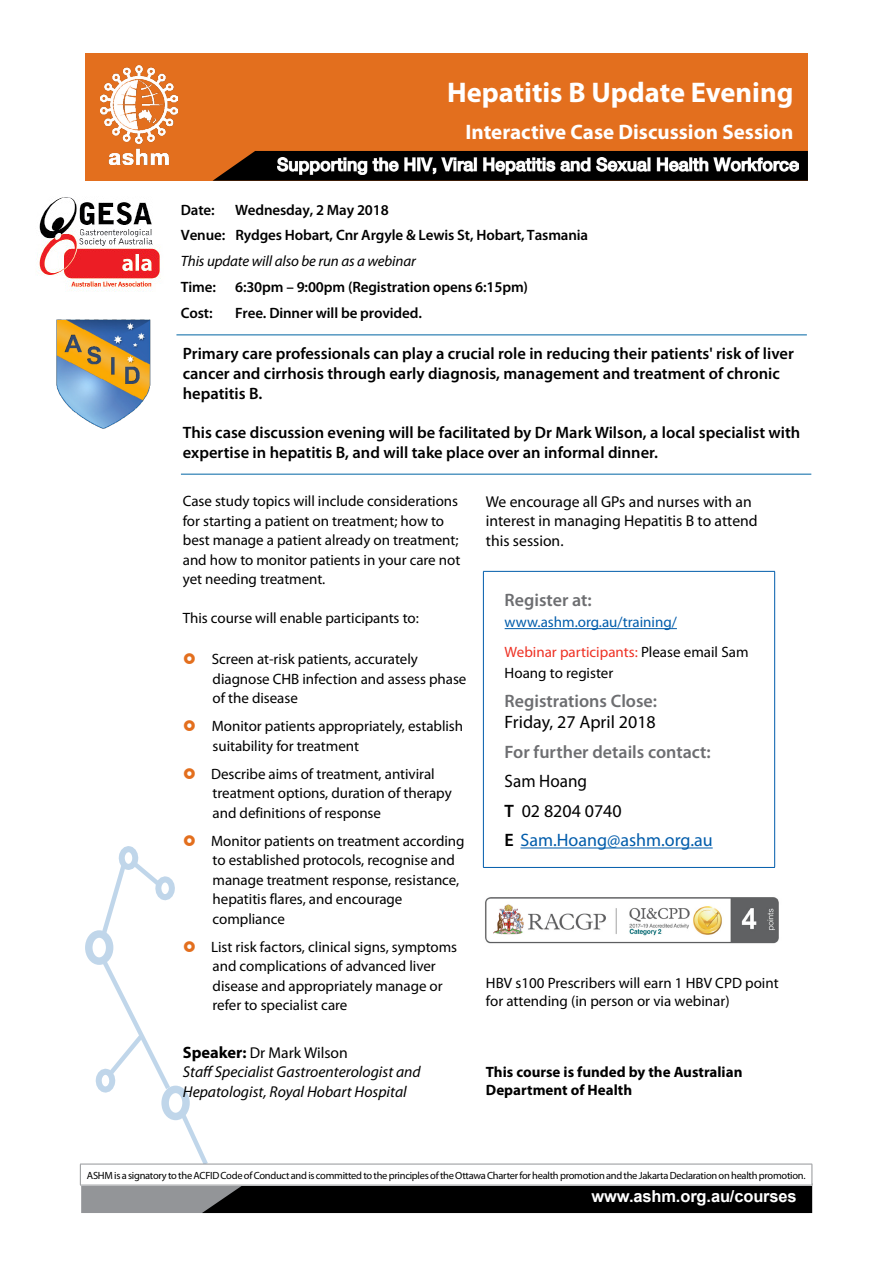
<style>
.page{position:relative;width:893px;height:1263px;background:#fff}
.page>*{position:absolute;margin:0;border:0;box-sizing:border-box;transform-origin:0 0}
.t1{font:700 28.5px "Myriad Pro";color:#fff}
.t2{font:700 21px "Myriad Pro";color:#fff}
.t3{font:600 18px "Myriad Pro";color:#6d6e71}
.t4{font:18px/29.5px "Myriad Pro";color:#005cab}
.t5{font:18px "Myriad Pro";color:#000}
.t6{font:600 16.5px/19.8px "Myriad Pro";color:#000}
.t7{font:700 16.5px "Arial";letter-spacing:-.01em;color:#fff}
.t8{font:italic 15.75px/19.5px "Myriad Pro";color:#000}
.t9{font:15.75px/19.5px "Myriad Pro";color:#000}
.t10{font:15px/19.5px "Myriad Pro";letter-spacing:-.005em;color:#000}
.t11{font:600 15px/25.2px "Myriad Pro";letter-spacing:-.01em;color:#000}
.t12{font:15px/29.5px "Myriad Pro";color:#005cab}
.t13{font:700 15px/18px "Myriad Pro";color:#000}
.t14{font:italic 15px "Myriad Pro";letter-spacing:-.01em;color:#000}
.t15{font:10.5px "Myriad Pro";letter-spacing:-.025em;color:#000}
.s1{font-weight:700;font-style:normal;font-size:16.5px}
.s2{font-weight:700;font-style:normal}
.s3{font-style:normal}
.s4{color:#ee3124}
.s5{color:#000}
.s6{font-weight:600;color:#000}
</style>
<div class="page">
<div style="left:85px;top:930px;width:28px;height:35px;border:8px solid #005cab;border-radius:50%"></div>
<div style="left:161px;top:1085px;width:29px;height:35px;border:8px solid #005cab;border-radius:50%"></div>
<div style="left:85px;top:53px;width:723px;height:128px;background:#e36f1e"></div>
<svg style="left:213px;top:151px;width:595px;height:30px;background:#150a03"></svg>
<hr style="left:483px;top:572px;width:1px;height:295px;background:#005cab">
<hr style="left:774px;top:572px;width:1px;height:295px;background:#005cab">
<hr style="left:483px;top:571px;width:292px;height:1px;background:#005cab">
<hr style="left:483px;top:867px;width:292px;height:1px;background:#005cab">
<hr style="left:505px;top:628px;width:172px;height:1px;background:#005cab">
<hr style="left:520px;top:847px;width:193px;height:1px;background:#005cab">
<div style="left:81px;top:1183px;width:728px;height:30px;background:#939598"></div>
<img style="left:101px;top:66px;width:77px;height:99px">
<img style="left:277px;top:157px;width:521px;height:18px">
<div style="left:80px;top:1164px;width:732px;height:21px;background:#fff"></div>
<svg style="left:80px;top:1165px;width:1px;height:20px"></svg>
<svg style="left:177px;top:1109px;width:636px;height:104px"></svg>
<hr style="left:80px;top:1164px;width:732px;height:1px;background:#939598">
<hr style="left:80px;top:1185px;width:732px;height:1px;background:#939598">
<img style="left:485px;top:897px;width:294px;height:47px">
<img style="left:38px;top:197px;width:123px;height:95px">
<img style="left:56px;top:319px;width:95px;height:109px">
<hr style="left:176px;top:335px;width:631px;height:1px;background:#0065a4">
<hr style="left:181px;top:474px;width:630px;height:1px;background:#0065a4">
<svg style="left:91px;top:846px;width:98px;height:250px"></svg>
<h1 class="t1" style="left:447px;top:74px;width:348px">Hepatitis B Update Evening</h1>
<h2 class="t2" style="left:465px;top:119px;width:329px">Interactive Case Discussion Session</h2>
<p class="t11" style="left:181px;top:197px;width:409px;text-indent:54px">Wednesday, 2 May 2018<br>Venue: Rydges Hobart, Cnr Argyle &amp; Lewis St, Hobart, Tasmania</p>
<p class="t14" style="left:181px;top:252px;width:237px">This update will also be run as a webinar</p>
<p class="t11" style="left:181px;top:274px;width:37px">Time:</p>
<p class="t11" style="left:235px;top:274px;width:294px">6:30pm – 9:00pm (Registration opens 6:15pm)</p>
<p class="t11" style="left:181px;top:300px;width:33px">Cost:</p>
<p class="t11" style="left:235px;top:300px;width:188px">Free. Dinner will be provided.</p>
<p class="t6" style="left:183px;top:343px;width:612px">Primary care professionals can play a crucial role in reducing their patients' risk of liver cancer and cirrhosis through early diagnosis, management and treatment of chronic hepatitis B.</p>
<p class="t6" style="left:183px;top:422px;width:619px">This case discussion evening will be facilitated by Dr Mark Wilson, a local specialist with expertise in hepatitis B, and will take place over an informal dinner.</p>
<p class="t11" style="left:181px;top:197px;width:35px">Date:</p>
<p class="t10" style="left:183px;top:491px;width:279px">Case study topics will include considerations for starting a patient on treatment; how to best manage a patient already on treatment; and how to monitor patients in your care not yet needing treatment.</p>
<p class="t10" style="left:183px;top:608px;width:237px">This course will enable participants to:</p>
<p class="t10" style="left:212px;top:649px;width:256px">Screen at-risk patients, accurately diagnose CHB infection and assess phase of the disease</p>
<p class="t10" style="left:212px;top:716px;width:253px">Monitor patients appropriately, establish suitability for treatment</p>
<p class="t10" style="left:211px;top:764px;width:242px">Describe aims of treatment, antiviral treatment options, duration of therapy and definitions of response</p>
<p class="t10" style="left:211px;top:831px;width:255px">Monitor patients on treatment according to established protocols, recognise and manage treatment response, resistance, hepatitis flares, and encourage compliance</p>
<p class="t10" style="left:211px;top:937px;width:248px">List risk factors, clinical signs, symptoms and complications of advanced liver disease and appropriately manage or refer to specialist care</p>
<p class="t8" style="left:183px;top:1042px;width:239px"><span class="s1">Speaker</span><span class="s2">:</span> <span class="s3">Dr Mark Wilson<br></span>Staff Specialist Gastroenterologist and<br>Hepatologist, Royal Hobart Hospital</p>
<p class="t9" style="left:486px;top:492px;width:273px">We encourage all GPs and nurses with an interest in managing Hepatitis B to attend this session.</p>
<p class="t3" style="left:505px;top:589px;width:89px">Register at:</p>
<p class="t12" style="left:505px;top:607px;width:245px">www.ashm.org.au/training/<br><span class="s4">Webinar participants:</span> <span class="s5">Please email Sam</span></p>
<p class="t10" style="left:505px;top:663px;width:110px">Hoang to register</p>
<p class="t3" style="left:505px;top:690px;width:154px">Registrations Close:</p>
<p class="t5" style="left:505px;top:711px;width:153px">Friday, 27 April 2018</p>
<p class="t3" style="left:505px;top:740px;width:208px">For further details contact:</p>
<p class="t4" style="left:505px;top:766px;width:210px"><span class="s5">Sam Hoang<br></span><span class="s6">T</span> <span class="s5">02 8204 0740<br></span><span class="s6">E</span> Sam.Hoang@ashm.org.au</p>
<p class="t10" style="left:486px;top:973px;width:294px;line-height:18px">HBV s100 Prescribers will earn 1 HBV CPD point for attending (in person or via webinar)</p>
<p class="t13" style="left:486px;top:1062px;width:258px">This course is funded by the Australian<br>Department of Health</p>
<p class="t15" style="left:87px;top:1168px;width:720px">ASHM is a signatory to the ACFID Code of Conduct and is committed to the principles of the Ottawa Charter for health promotion and the Jakarta Declaration on health promotion.</p>
<p class="t7" style="left:592px;top:1184px;width:207px">www.ashm.org.au/courses</p>
</div>
